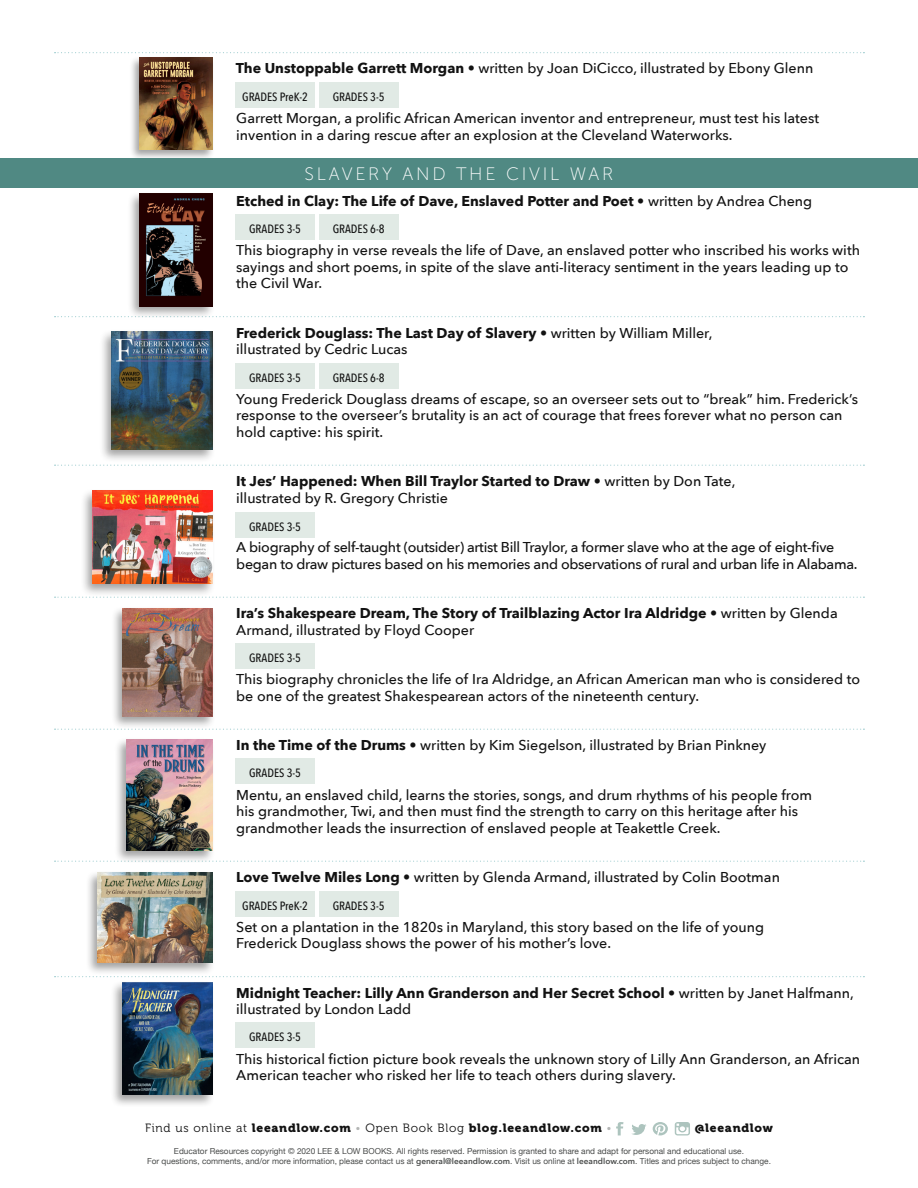
<style>
.page{position:relative;width:918px;height:1188px;background:#fff}
.page>*{position:absolute;margin:0;border:0;box-sizing:border-box;transform-origin:0 0}
.t1{font:18px "Museo Sans 100";letter-spacing:.15em;color:#fff}
.t2{font:500 14.25px/16.5px "Avenir Next";color:#121212}
.t3{font:700 14.25px/16.5px "Avenir Next";color:#121212}
.t4{font:500 14.25px/16.5px "Avenir Next";letter-spacing:-.02em;color:#121212}
.t5{font:500 12px "Avenir Next Condensed";color:#121212}
.t6{font:12px "Museo 900";letter-spacing:.06em;color:#121212}
.t7{font:8.25px/9.9px "Helvetica Neue";color:#4a4c4b;text-align:center}
.s1{font-weight:700}
.s2{font-weight:500}
.s3{font-family:"Museo 300"}
.s4{font-family:"Museo 100";color:#b3b5b4}
.s5{font-family:"Avenir Next";font-weight:600}
</style>
<div class="page">
<svg style="left:55px;top:52px;width:809px;height:1px"></svg>
<svg style="left:55px;top:316px;width:809px;height:1px"></svg>
<svg style="left:55px;top:465px;width:809px;height:1px"></svg>
<svg style="left:55px;top:597px;width:809px;height:1px"></svg>
<svg style="left:55px;top:729px;width:809px;height:1px"></svg>
<svg style="left:55px;top:861px;width:809px;height:1px"></svg>
<svg style="left:55px;top:976px;width:809px;height:1px"></svg>
<div style="left:129px;top:56px;width:86px;height:105px;background:#121212;opacity:.39"></div>
<img style="left:139px;top:58px;width:73px;height:92px">
<div style="left:127px;top:192px;width:88px;height:127px;background:#121212;opacity:.39"></div>
<img style="left:139px;top:194px;width:73px;height:112px">
<div style="left:99px;top:329px;width:117px;height:134px;background:#121212;opacity:.39"></div>
<img style="left:112px;top:331px;width:100px;height:118px">
<div style="left:80px;top:488px;width:135px;height:109px;background:#121212;opacity:.39"></div>
<img style="left:93px;top:491px;width:119px;height:92px">
<div style="left:111px;top:606px;width:104px;height:123px;background:#121212;opacity:.39"></div>
<img style="left:122px;top:608px;width:90px;height:108px">
<div style="left:114px;top:737px;width:101px;height:127px;background:#121212;opacity:.39"></div>
<img style="left:126px;top:739px;width:86px;height:112px">
<div style="left:85px;top:870px;width:130px;height:106px;background:#121212;opacity:.39"></div>
<img style="left:97px;top:872px;width:115px;height:91px">
<div style="left:110px;top:980px;width:105px;height:127px;background:#121212;opacity:.39"></div>
<img style="left:123px;top:982px;width:89px;height:112px">
<div style="left:235px;top:82px;width:80px;height:26px;background:#e1eae5"></div>
<div style="left:319px;top:82px;width:80px;height:26px;background:#e1eae5"></div>
<div style="left:235px;top:214px;width:80px;height:26px;background:#e1eae5"></div>
<div style="left:319px;top:214px;width:80px;height:26px;background:#e1eae5"></div>
<div style="left:235px;top:363px;width:80px;height:26px;background:#e1eae5"></div>
<div style="left:319px;top:363px;width:80px;height:26px;background:#e1eae5"></div>
<div style="left:235px;top:512px;width:80px;height:26px;background:#e1eae5"></div>
<div style="left:235px;top:643px;width:80px;height:25px;background:#e1eae5"></div>
<div style="left:235px;top:758px;width:80px;height:26px;background:#e1eae5"></div>
<div style="left:235px;top:891px;width:80px;height:26px;background:#e1eae5"></div>
<div style="left:319px;top:891px;width:80px;height:26px;background:#e1eae5"></div>
<div style="left:235px;top:1023px;width:80px;height:25px;background:#e1eae5"></div>
<div style="left:0;top:158px;width:918px;height:30px;background:#508983"></div>
<svg style="left:675px;top:1122px;width:15px;height:13px"></svg>
<svg style="left:616px;top:1122px;width:8px;height:13px"></svg>
<svg style="left:632px;top:1124px;width:14px;height:11px"></svg>
<svg style="left:653px;top:1122px;width:15px;height:13px"></svg>
<p class="t2" style="left:236px;top:60px;width:579px"><span class="s1">The Unstoppable Garrett Morgan</span> • written by Joan DiCicco, illustrated by Ebony Glenn</p>
<p class="t2" style="left:236px;top:109px;width:584px">Garrett Morgan, a prolific African American inventor and entrepreneur, must test his latest invention in a daring rescue after an explosion at the Cleveland Waterworks.</p>
<p class="t5" style="left:242px;top:90px;width:67px">GRADES PreK-2</p>
<p class="t5" style="left:333px;top:90px;width:53px">GRADES 3-5</p>
<p class="t1" style="left:305px;top:164px;width:310px">SLAVERY AND THE CIVIL WAR</p>
<p class="t3" style="left:236px;top:192px;width:577px">Etched in Clay: The Life of Dave, Enslaved Potter and Poet <span class="s2">• written by Andrea Cheng</span></p>
<p class="t2" style="left:236px;top:241px;width:625px">This biography in verse reveals the life of Dave, an enslaved potter who inscribed his works with sayings and short poems, in spite of the slave anti-literacy sentiment in the years leading up to the Civil War.</p>
<p class="t2" style="left:236px;top:324px;width:478px"><span class="s1">Frederick Douglass: The Last Day of Slavery</span> • written by William Miller, illustrated by Cedric Lucas</p>
<p class="t2" style="left:236px;top:390px;width:624px">Young Frederick Douglass dreams of escape, so an overseer sets out to “break” him. Frederick’s response to the overseer’s brutality is an act of courage that frees forever what no person can hold captive: his spirit.</p>
<p class="t2" style="left:236px;top:472px;width:501px"><span class="s1">It Jes’ Happened: When Bill Traylor Started to Draw</span> • written by Don Tate, illustrated by R. Gregory Christie</p>
<p class="t4" style="left:236px;top:538px;width:623px">A biography of self-taught (outsider) artist Bill Traylor, a former slave who at the age of eight-five began to draw pictures based on his memories and observations of rural and urban life in Alabama.</p>
<p class="t3" style="left:236px;top:605px;width:603px">Ira’s Shakespeare Dream, The Story of Trailblazing Actor Ira Aldridge <span class="s2">• written by Glenda<br>Armand, illustrated by Floyd Cooper</span></p>
<p class="t2" style="left:236px;top:670px;width:625px">This biography chronicles the life of Ira Aldridge, an African American man who is considered to be one of the greatest Shakespearean actors of the nineteenth century.</p>
<p class="t2" style="left:236px;top:736px;width:532px"><span class="s1">In the Time of the Drums</span> • written by Kim Siegelson, illustrated by Brian Pinkney</p>
<p class="t2" style="left:236px;top:786px;width:577px">Mentu, an enslaved child, learns the stories, songs, and drum rhythms of his people from his grandmother, Twi, and then must find the strength to carry on this heritage after his grandmother leads the insurrection of enslaved people at Teakettle Creek.</p>
<p class="t2" style="left:236px;top:868px;width:545px"><span class="s1">Love Twelve Miles Long</span> • written by Glenda Armand, illustrated by Colin Bootman</p>
<p class="t2" style="left:236px;top:918px;width:529px">Set on a plantation in the 1820s in Maryland, this story based on the life of young<br>Frederick Douglass shows the power of his mother’s love.</p>
<p class="t3" style="left:236px;top:984px;width:619px">Midnight Teacher: Lilly Ann Granderson and Her Secret School <span class="s2">• written by Janet Halfmann, illustrated by London Ladd</span></p>
<p class="t2" style="left:236px;top:1050px;width:625px">This historical fiction picture book reveals the unknown story of Lilly Ann Granderson, an African<br>American teacher who risked her life to teach others during slavery.</p>
<p class="t5" style="left:249px;top:222px;width:53px">GRADES 3-5</p>
<p class="t5" style="left:333px;top:222px;width:53px">GRADES 6-8</p>
<p class="t5" style="left:249px;top:371px;width:53px">GRADES 3-5</p>
<p class="t5" style="left:333px;top:371px;width:53px">GRADES 6-8</p>
<p class="t5" style="left:249px;top:520px;width:53px">GRADES 3-5</p>
<p class="t5" style="left:249px;top:650px;width:53px">GRADES 3-5</p>
<p class="t5" style="left:249px;top:766px;width:53px">GRADES 3-5</p>
<p class="t5" style="left:242px;top:899px;width:67px">GRADES PreK-2</p>
<p class="t5" style="left:333px;top:899px;width:53px">GRADES 3-5</p>
<p class="t5" style="left:249px;top:1030px;width:53px">GRADES 3-5</p>
<p class="t6" style="left:145px;top:1121px;width:468px"><span class="s3">Find us online at</span> leeandlow.com <span class="s4">•</span> <span class="s3">Open Book Blog</span> blog.leeandlow.com <span class="s4">•</span></p>
<p class="t6" style="left:695px;top:1121px;width:80px">@leeandlow</p>
<p class="t7" style="left:147px;top:1147px;width:625px">Educator Resources copyright © 2020 LEE &amp; LOW BOOKS. All rights reserved. Permission is granted to share and adapt for personal and educational use.<br>For questions, comments, and/or more information, please contact us at <span class="s5">general@leeandlow.com</span>. Visit us online at <span class="s5">leeandlow.com</span>. Titles and prices subject to change.</p>
</div>
